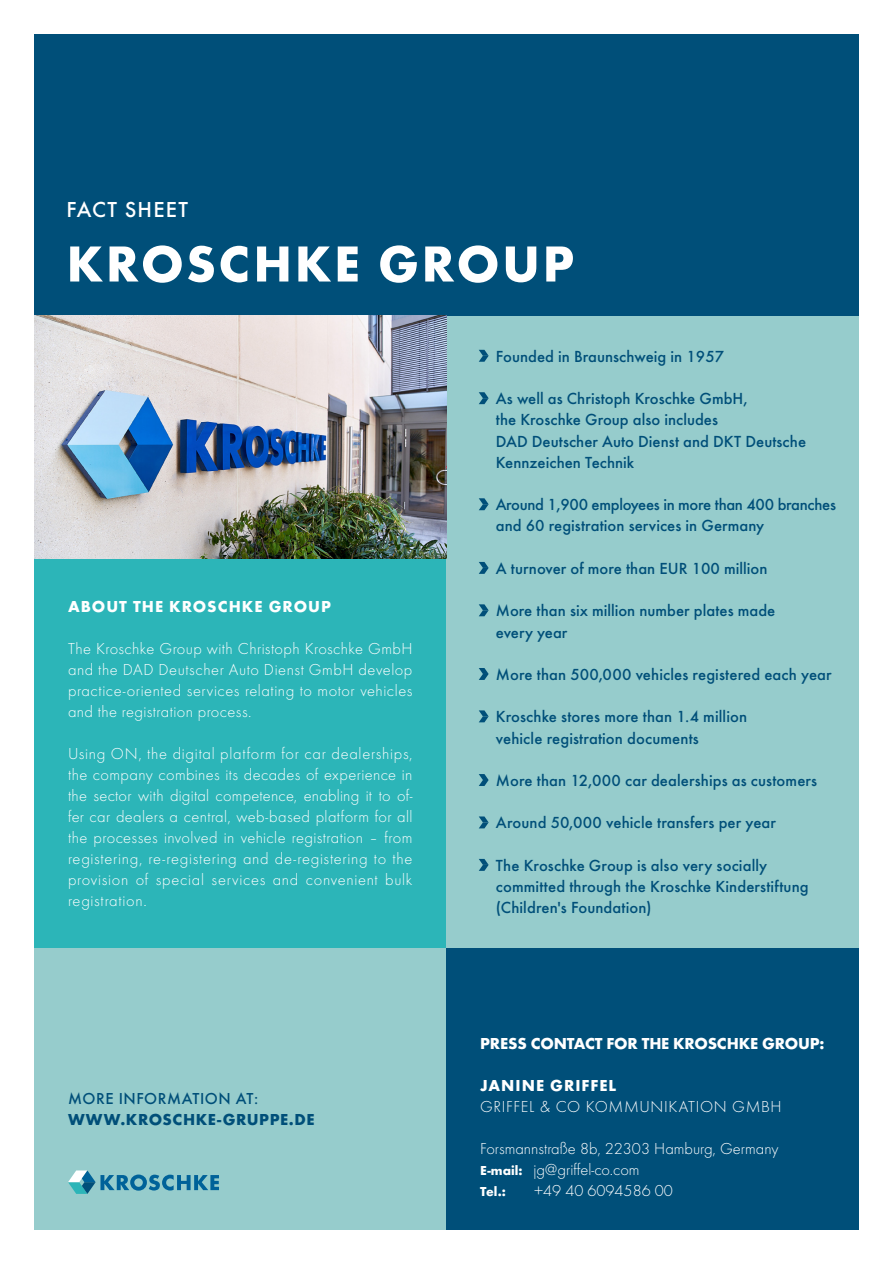
<style>
.page{position:relative;width:893px;height:1263px;background:#fff}
.page>*{position:absolute;margin:0;border:0;box-sizing:border-box;transform-origin:0 0}
.t1{font:700 52.5px "Futura";letter-spacing:.05em;color:#fff}
.t2{font:500 22.5px "Futura";letter-spacing:.05em;color:#fff}
.t3{font:500 16.65px/21.1px "Futura";color:#004f79}
.t4{font:300 16.5px/21px "Futura";letter-spacing:.03em;color:#fff;text-align:justify}
.t5{font:300 16.5px/21px "Futura";color:#fff}
.t6{font:700 16.5px "Futura";letter-spacing:.05em;color:#fff}
.t7{font:700 16.5px "Futura";letter-spacing:-.01em;color:#fff}
.t8{font:700 16.5px "Futura";letter-spacing:.03em;color:#004f79}
.t9{font:500 16.5px "Futura";letter-spacing:.03em;color:#004f79}
.t10{font:700 13.5px "Futura";color:#fff}
.s1{font-weight:700;font-size:13.5px}
</style>
<div class="page">
<div style="left:34px;top:34px;width:825px;height:282px;background:#004f79"></div>
<div style="left:34px;top:931px;width:435px;height:299px;background:#96cccc"></div>
<div style="left:446px;top:947px;width:413px;height:283px;background:#004f79"></div>
<div style="left:34px;top:558px;width:412px;height:389px;background:#2cb5b8"></div>
<div style="left:446px;top:316px;width:413px;height:631px;background:#96cccc"></div>
<svg style="left:479px;top:350px;width:10px;height:12px"></svg>
<svg style="left:479px;top:392px;width:10px;height:12px"></svg>
<svg style="left:479px;top:498px;width:10px;height:12px"></svg>
<svg style="left:479px;top:562px;width:10px;height:12px"></svg>
<svg style="left:479px;top:604px;width:10px;height:12px"></svg>
<svg style="left:479px;top:668px;width:10px;height:12px"></svg>
<svg style="left:479px;top:710px;width:10px;height:12px"></svg>
<svg style="left:479px;top:774px;width:10px;height:12px"></svg>
<svg style="left:479px;top:816px;width:10px;height:12px"></svg>
<svg style="left:479px;top:859px;width:10px;height:12px"></svg>
<img style="left:34px;top:315px;width:412px;height:243px">
<svg style="left:68px;top:1170px;width:151px;height:24px"></svg>
<h2 class="t2" style="left:67px;top:193px;width:123px">FACT SHEET</h2>
<h1 class="t1" style="left:67px;top:227px;width:509px">KROSCHKE GROUP</h1>
<p class="t6" style="left:68px;top:595px;width:264px">ABOUT THE KROSCHKE GROUP</p>
<p class="t4" style="left:68px;top:638px;width:346px">The Kroschke Group with Christoph Kroschke GmbH and the DAD Deutscher Auto Dienst GmbH develop practice-oriented services relating to motor vehicles and the registration process.</p>
<p class="t4" style="left:68px;top:743px;width:346px">Using ON, the digital platform for car dealerships, the company combines its decades of experience in the sector with digital competence, enabling it to of&shy;fer car dealers a central, web-based platform for all the processes involved in vehicle registration – from registering, re-registering and de-registering to the provision of special services and convenient bulk registration.</p>
<p class="t9" style="left:68px;top:1086px;width:192px">MORE INFORMATION AT:</p>
<p class="t8" style="left:68px;top:1108px;width:248px">WWW.KROSCHKE-GRUPPE.DE</p>
<p class="t3" style="left:496px;top:344px;width:230px">Founded in Braunschweig in 1957</p>
<p class="t3" style="left:496px;top:387px;width:312px">As well as Christoph Kroschke GmbH,<br>the Kroschke Group also includes<br>DAD Deutscher Auto Dienst and DKT Deutsche Kennzeichen Technik</p>
<p class="t3" style="left:496px;top:493px;width:342px">Around 1,900 employees in more than 400 branches and 60 registration services in Germany</p>
<p class="t3" style="left:496px;top:556px;width:273px">A turnover of more than EUR 100 million</p>
<p class="t3" style="left:496px;top:599px;width:281px">More than six million number plates made every year</p>
<p class="t3" style="left:496px;top:662px;width:337px">More than 500,000 vehicles registered each year</p>
<p class="t3" style="left:496px;top:705px;width:253px">Kroschke stores more than 1.4 million vehicle registration documents</p>
<p class="t3" style="left:496px;top:768px;width:323px">More than 12,000 car dealerships as customers</p>
<p class="t3" style="left:496px;top:811px;width:282px">Around 50,000 vehicle transfers per year</p>
<p class="t3" style="left:496px;top:853px;width:314px">The Kroschke Group is also very socially committed through the Kroschke Kinderstiftung (Children's Foundation)</p>
<p class="t7" style="left:480px;top:1032px;width:346px">PRESS CONTACT FOR THE KROSCHKE GROUP:</p>
<p class="t6" style="left:480px;top:1074px;width:138px">JANINE GRIFFEL</p>
<p class="t4" style="left:480px;top:1096px;width:303px">GRIFFEL &amp; CO KOMMUNIKATION GMBH</p>
<p class="t5" style="left:480px;top:1138px;width:300px">Forsmannstraße 8b, 22303 Hamburg, Germany<br><span class="s1">E-mail:</span> jg@griffel-co.com</p>
<p class="t10" style="left:480px;top:1182px;width:27px">Tel.:</p>
<p class="t5" style="left:534px;top:1180px;width:140px">+49 40 6094586 00</p>
</div>
